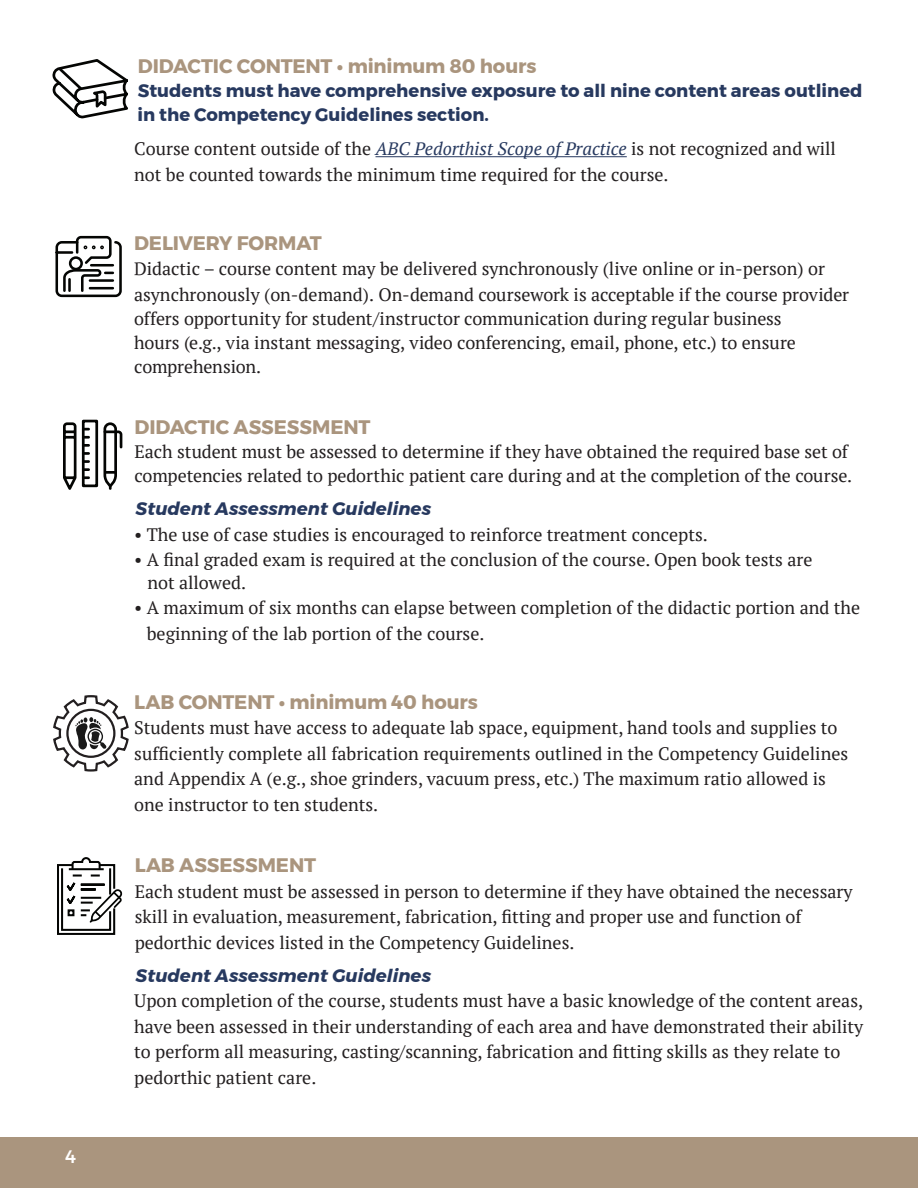
<style>
.page{position:relative;width:918px;height:1188px;background:#fff}
.page>*{position:absolute;margin:0;border:0;box-sizing:border-box;transform-origin:0 0}
.t1{font:700 19.5px "Montserrat";letter-spacing:-.005em;color:#aa957e}
.t2{font:18px/25.5px "PT Serif";color:#231f20}
.t3{font:700 18px/24px "Montserrat";color:#27395f}
.t4{font:italic 700 18px "Montserrat";color:#27395f}
.t5{font:500 18px "Montserrat";color:#fff}
.s1{font-style:italic;color:#27395f}
</style>
<div class="page">
<div style="left:0;top:1137px;width:918px;height:51px;background:#aa957e"></div>
<hr style="left:376px;top:156px;width:251px;height:1px;background:#27395f">
<svg style="left:55px;top:235px;width:67px;height:63px"></svg>
<svg style="left:63px;top:419px;width:60px;height:71px"></svg>
<svg style="left:52px;top:59px;width:76px;height:59px"></svg>
<svg style="left:53px;top:695px;width:76px;height:77px"></svg>
<svg style="left:57px;top:857px;width:66px;height:78px"></svg>
<p class="t5" style="left:65px;top:1142px;width:12px">4</p>
<p class="t1" style="left:138px;top:50px;width:400px">DIDACTIC CONTENT • minimum 80 hours</p>
<p class="t3" style="left:138px;top:79px;width:727px">Students must have comprehensive exposure to all nine content areas outlined in the Competency Guidelines section.</p>
<p class="t2" style="left:134px;top:136px;width:703px">Course content outside of the <span class="s1">ABC Pedorthist Scope of Practice</span> is not recognized and will not be counted towards the minimum time required for the course.</p>
<p class="t1" style="left:134px;top:227px;width:189px">DELIVERY FORMAT</p>
<p class="t2" style="left:134px;top:257px;width:717px;line-height:24.3px">Didactic – course content may be delivered synchronously (live online or in-person) or asynchronously (on-demand). On-demand coursework is acceptable if the course provider offers opportunity for student/instructor communication during regular business<br>hours (e.g., via instant messaging, video conferencing, email, phone, etc.) to ensure comprehension.</p>
<p class="t1" style="left:135px;top:412px;width:237px">DIDACTIC ASSESSMENT</p>
<p class="t2" style="left:135px;top:440px;width:719px;line-height:24px">Each student must be assessed to determine if they have obtained the required base set of competencies related to pedorthic patient care during and at the completion of the course.</p>
<p class="t4" style="left:136px;top:495px;width:297px">Student Assessment Guidelines</p>
<p class="t2" style="left:134px;top:522px;width:575px">• The use of case studies is encouraged to reinforce treatment concepts.</p>
<p class="t2" style="left:147px;top:549px;width:667px;line-height:22.5px;text-indent:-13px">• A final graded exam is required at the conclusion of the course. Open book tests are not allowed.</p>
<p class="t2" style="left:147px;top:595px;width:715px;text-indent:-13px">• A maximum of six months can elapse between completion of the didactic portion and the beginning of the lab portion of the course.</p>
<p class="t1" style="left:134px;top:686px;width:345px">LAB CONTENT • minimum 40 hours</p>
<p class="t2" style="left:134px;top:715px;width:716px">Students must have access to adequate lab space, equipment, hand tools and supplies to sufficiently complete all fabrication requirements outlined in the Competency Guidelines and Appendix A (e.g., shoe grinders, vacuum press, etc.) The maximum ratio allowed is one instructor to ten students.</p>
<p class="t1" style="left:135px;top:850px;width:183px">LAB ASSESSMENT</p>
<p class="t2" style="left:135px;top:879px;width:719px">Each student must be assessed in person to determine if they have obtained the necessary skill in evaluation, measurement, fabrication, fitting and proper use and function of pedorthic devices listed in the Competency Guidelines.</p>
<p class="t4" style="left:136px;top:961px;width:297px">Student Assessment Guidelines</p>
<p class="t2" style="left:134px;top:988px;width:731px">Upon completion of the course, students must have a basic knowledge of the content areas, have been assessed in their understanding of each area and have demonstrated their ability to perform all measuring, casting/scanning, fabrication and fitting skills as they relate to pedorthic patient care.</p>
</div>
